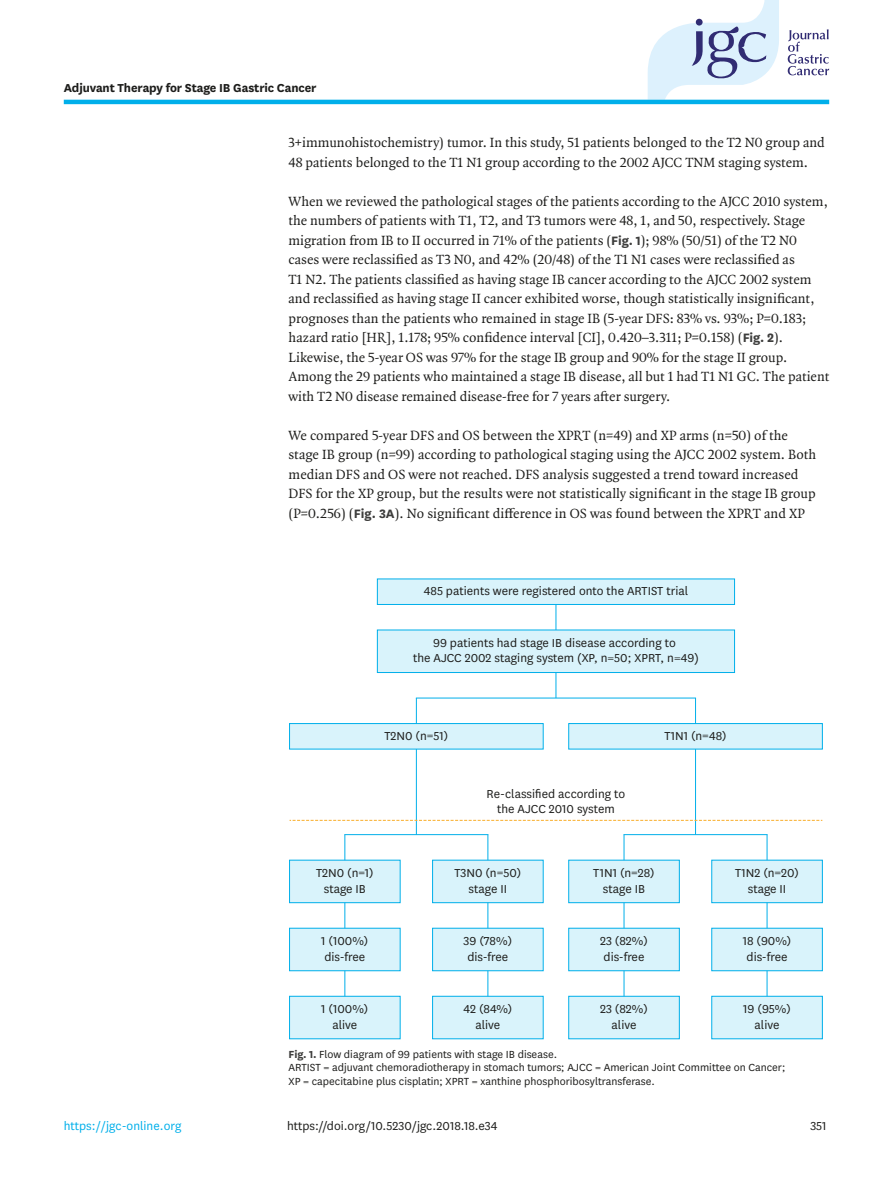
<style>
.page{position:relative;width:893px;height:1191px;background:#fff}
.page>*{position:absolute;margin:0;border:0;box-sizing:border-box;transform-origin:0 0}
.body_p{font:14.25px/19.5px "Quadraat OT";color:#1d1d1b}
.body_p_first{font:14.25px/19.5px "Quadraat OT";color:#1d1d1b}
.doi_running_footer{font:13.5px/16.2px "National";color:#1d1d1b;text-align:center}
.alt-title-type{font:700 13.5px "National";letter-spacing:-.01em;color:#1d1d1b}
.t1{font:13.5px "National";color:#00afea}
.fig_caption{font:12px/13.5px "National";color:#1d1d1b}
.s1{font-family:"National";font-weight:700;color:#3d3d3c}
.s2{font-weight:700;color:#3d3d3c}
</style>
<div class="page">
<svg style="left:648px;top:0;width:131px;height:100px"></svg>
<svg style="left:788px;top:29px;width:41px;height:46px"></svg>
<hr style="left:64px;top:100px;width:765px;height:4px;background:#00afea">
<div style="left:290px;top:723px;width:253px;height:26px;background:#d9f3fb"></div>
<div style="left:289px;top:723px;width:255px;height:26px;border:1px solid #00afea"></div>
<div style="left:290px;top:860px;width:110px;height:42px;background:#d9f3fb"></div>
<div style="left:289px;top:859px;width:112px;height:44px;border:1px solid #00afea"></div>
<div style="left:433px;top:860px;width:110px;height:42px;background:#d9f3fb"></div>
<div style="left:432px;top:859px;width:112px;height:44px;border:1px solid #00afea"></div>
<div style="left:290px;top:928px;width:110px;height:42px;background:#d9f3fb"></div>
<div style="left:289px;top:927px;width:112px;height:44px;border:1px solid #00afea"></div>
<div style="left:433px;top:928px;width:110px;height:42px;background:#d9f3fb"></div>
<div style="left:432px;top:927px;width:112px;height:44px;border:1px solid #00afea"></div>
<div style="left:290px;top:996px;width:110px;height:42px;background:#d9f3fb"></div>
<div style="left:289px;top:996px;width:112px;height:43px;border:1px solid #00afea"></div>
<div style="left:433px;top:996px;width:110px;height:42px;background:#d9f3fb"></div>
<div style="left:432px;top:996px;width:112px;height:43px;border:1px solid #00afea"></div>
<svg style="left:344px;top:902px;width:1px;height:26px"></svg>
<svg style="left:487px;top:902px;width:1px;height:26px"></svg>
<svg style="left:556px;top:673px;width:1px;height:24px"></svg>
<svg style="left:556px;top:605px;width:1px;height:24px"></svg>
<svg style="left:344px;top:970px;width:1px;height:26px"></svg>
<svg style="left:487px;top:970px;width:1px;height:26px"></svg>
<svg style="left:624px;top:971px;width:1px;height:25px"></svg>
<svg style="left:767px;top:971px;width:1px;height:25px"></svg>
<svg style="left:416px;top:698px;width:1px;height:25px"></svg>
<svg style="left:695px;top:698px;width:1px;height:25px"></svg>
<hr style="left:416px;top:697px;width:279px;height:1px;background:#00afea">
<hr style="left:416px;top:749px;width:1px;height:85px;background:#00afea">
<svg style="left:344px;top:834px;width:1px;height:26px"></svg>
<svg style="left:487px;top:835px;width:1px;height:25px"></svg>
<hr style="left:345px;top:834px;width:143px;height:1px;background:#00afea">
<div style="left:569px;top:723px;width:253px;height:26px;background:#d9f3fb"></div>
<div style="left:568px;top:723px;width:255px;height:26px;border:1px solid #00afea"></div>
<div style="left:569px;top:860px;width:110px;height:42px;background:#d9f3fb"></div>
<div style="left:568px;top:859px;width:112px;height:44px;border:1px solid #00afea"></div>
<div style="left:712px;top:860px;width:110px;height:42px;background:#d9f3fb"></div>
<div style="left:711px;top:859px;width:112px;height:44px;border:1px solid #00afea"></div>
<div style="left:569px;top:928px;width:110px;height:42px;background:#d9f3fb"></div>
<div style="left:568px;top:927px;width:112px;height:44px;border:1px solid #00afea"></div>
<div style="left:712px;top:928px;width:110px;height:42px;background:#d9f3fb"></div>
<div style="left:711px;top:927px;width:112px;height:44px;border:1px solid #00afea"></div>
<div style="left:569px;top:996px;width:110px;height:42px;background:#d9f3fb"></div>
<div style="left:568px;top:996px;width:112px;height:43px;border:1px solid #00afea"></div>
<div style="left:712px;top:996px;width:110px;height:42px;background:#d9f3fb"></div>
<div style="left:711px;top:996px;width:112px;height:43px;border:1px solid #00afea"></div>
<svg style="left:624px;top:902px;width:1px;height:26px"></svg>
<svg style="left:767px;top:902px;width:1px;height:26px"></svg>
<hr style="left:695px;top:749px;width:1px;height:85px;background:#00afea">
<svg style="left:624px;top:835px;width:1px;height:25px"></svg>
<svg style="left:767px;top:834px;width:1px;height:26px"></svg>
<hr style="left:624px;top:834px;width:143px;height:1px;background:#00afea">
<div style="left:377px;top:579px;width:357px;height:25px;background:#d9f3fb"></div>
<div style="left:377px;top:578px;width:358px;height:27px;border:1px solid #00afea"></div>
<div style="left:377px;top:630px;width:357px;height:42px;background:#d9f3fb"></div>
<div style="left:377px;top:629px;width:358px;height:44px;border:1px solid #00afea"></div>
<svg style="left:290px;top:820px;width:532px;height:1px"></svg>
<p class="alt-title-type" style="left:64px;top:78px;width:254px">Adjuvant Therapy for Stage IB Gastric Cancer</p>
<p class="body_p_first" style="left:289px;top:133px;width:538px">3+immunohistochemistry) tumor. In this study, 51 patients belonged to the T2 N0 group and<br>48 patients belonged to the T1 N1 group according to the 2002 AJCC TNM staging system.</p>
<p class="body_p" style="left:289px;top:191px;width:542px">When we reviewed the pathological stages of the patients according to the AJCC 2010 system, the numbers of patients with T1, T2, and T3 tumors were 48, 1, and 50, respectively. Stage migration from IB to II occurred in 71% of the patients (<span class="s1">Fig. 1</span>); 98% (50/51) of the T2 N0 cases were reclassified as T3 N0, and 42% (20/48) of the T1 N1 cases were reclassified as<br>T1 N2. The patients classified as having stage IB cancer according to the AJCC 2002 system and reclassified as having stage II cancer exhibited worse, though statistically insignificant, prognoses than the patients who remained in stage IB (5-year DFS: 83% vs. 93%; P=0.183; hazard ratio [HR], 1.178; 95% confidence interval [CI], 0.420–3.311; P=0.158) (<span class="s1">Fig. 2</span>).<br>Likewise, the 5-year OS was 97% for the stage IB group and 90% for the stage II group.<br>Among the 29 patients who maintained a stage IB disease, all but 1 had T1 N1 GC. The patient with T2 N0 disease remained disease-free for 7 years after surgery.</p>
<p class="body_p" style="left:289px;top:425px;width:529px">We compared 5-year DFS and OS between the XPRT (n=49) and XP arms (n=50) of the stage IB group (n=99) according to pathological staging using the AJCC 2002 system. Both median DFS and OS were not reached. DFS analysis suggested a trend toward increased DFS for the XP group, but the results were not statistically significant in the stage IB group (P=0.256) (<span class="s1">Fig. 3A</span>). No significant difference in OS was found between the XPRT and XP</p>
<p class="doi_running_footer" style="left:424px;top:582px;width:266px">485 patients were registered onto the ARTIST trial</p>
<p class="doi_running_footer" style="left:413px;top:635px;width:287px;line-height:15px">99 patients had stage IB disease according to<br>the AJCC 2002 staging system (XP, n=50; XPRT, n=49)</p>
<p class="doi_running_footer" style="left:384px;top:727px;width:65px">T2N0 (n=51)</p>
<p class="doi_running_footer" style="left:487px;top:785px;width:140px;line-height:15px">Re-classified according to the AJCC 2010 system</p>
<p class="doi_running_footer" style="left:664px;top:727px;width:64px">T1N1 (n=48)</p>
<p class="doi_running_footer" style="left:316px;top:864px;width:59px">T2N0 (n=1) stage IB</p>
<p class="doi_running_footer" style="left:454px;top:864px;width:68px">T3N0 (n=50) stage II</p>
<p class="doi_running_footer" style="left:321px;top:932px;width:49px;text-align:left">1 (100%) dis-free</p>
<p class="doi_running_footer" style="left:464px;top:932px;width:50px;text-align:left">39 (78%) dis-free</p>
<p class="doi_running_footer" style="left:321px;top:1000px;width:49px">1 (100%) alive</p>
<p class="doi_running_footer" style="left:463px;top:1000px;width:50px">42 (84%) alive</p>
<p class="doi_running_footer" style="left:593px;top:864px;width:63px">T1N1 (n=28) stage IB</p>
<p class="doi_running_footer" style="left:735px;top:864px;width:65px">T1N2 (n=20) stage II</p>
<p class="doi_running_footer" style="left:600px;top:932px;width:49px;text-align:left">23 (82%) dis-free</p>
<p class="doi_running_footer" style="left:743px;top:932px;width:50px;text-align:left">18 (90%) dis-free</p>
<p class="doi_running_footer" style="left:600px;top:1000px;width:49px">23 (82%) alive</p>
<p class="doi_running_footer" style="left:743px;top:1000px;width:49px">19 (95%) alive</p>
<p class="fig_caption" style="left:289px;top:1046px;width:498px"><span class="s2">Fig. 1.</span> Flow diagram of 99 patients with stage IB disease.<br>ARTIST = adjuvant chemoradiotherapy in stomach tumors; AJCC = American Joint Committee on Cancer;<br>XP = capecitabine plus cisplatin; XPRT = xanthine phosphoribosyltransferase.</p>
<p class="t1" style="left:64px;top:1116px;width:119px">https://jgc-online.org</p>
<p class="doi_running_footer" style="left:287px;top:1116px;width:212px">https://doi.org/10.5230/jgc.2018.18.e34</p>
<p class="doi_running_footer" style="left:810px;top:1116px;width:18px">351</p>
</div>
